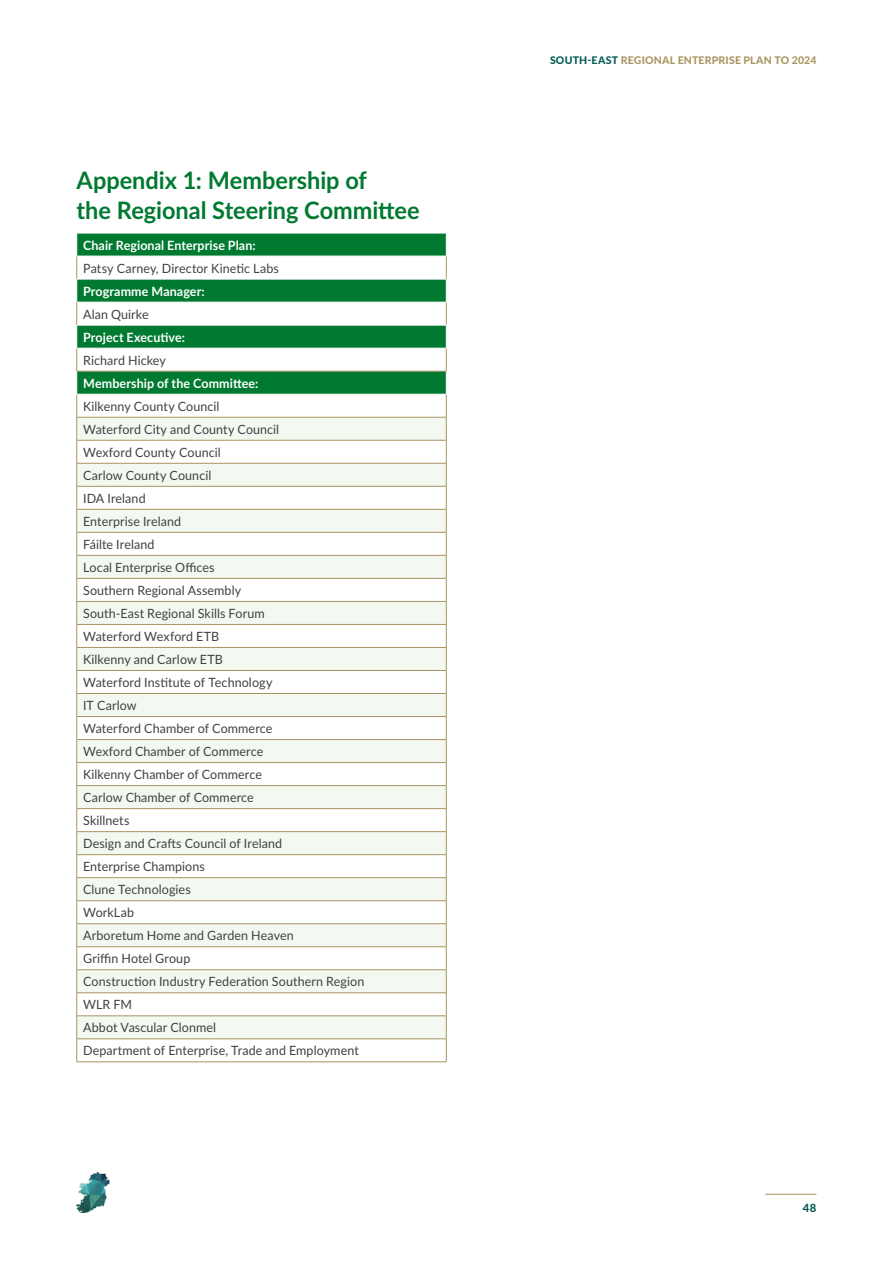
<style>
.page{position:relative;width:893px;height:1263px;background:#fff}
.page>*{position:absolute;margin:0;border:0;box-sizing:border-box;transform-origin:0 0}
.t1{font:700 24px/30px "Lato";color:#007931}
.t2{font:12.75px/23px "Lato";letter-spacing:.005em;color:#414042}
.t3{font:700 12.75px "Lato";letter-spacing:.01em;color:#fff}
.t4{font:800 11.25px "Lato";color:#005952}
.t5{font:800 10.5px "Lato";letter-spacing:.02em;color:#a99562}
.s1{color:#005952}
</style>
<div class="page">
<hr style="left:765px;top:1194px;width:51px;height:1px;background:#a99562">
<img style="left:77px;top:1172px;width:32px;height:41px">
<svg style="left:77px;top:234px;width:369px;height:160px;fill:#007931"></svg>
<svg style="left:77px;top:418px;width:369px;height:620px;fill:#f3f9f1"></svg>
<hr style="left:77px;top:417px;width:369px;height:1px;background:#a99562">
<hr style="left:77px;top:440px;width:369px;height:1px;background:#a99562">
<hr style="left:77px;top:463px;width:369px;height:1px;background:#a99562">
<hr style="left:77px;top:486px;width:369px;height:1px;background:#a99562">
<hr style="left:77px;top:509px;width:369px;height:1px;background:#a99562">
<hr style="left:77px;top:532px;width:369px;height:1px;background:#a99562">
<hr style="left:77px;top:555px;width:369px;height:1px;background:#a99562">
<hr style="left:77px;top:578px;width:369px;height:1px;background:#a99562">
<hr style="left:77px;top:601px;width:369px;height:1px;background:#a99562">
<hr style="left:77px;top:624px;width:369px;height:1px;background:#a99562">
<hr style="left:77px;top:647px;width:369px;height:1px;background:#a99562">
<hr style="left:77px;top:670px;width:369px;height:1px;background:#a99562">
<hr style="left:77px;top:693px;width:369px;height:1px;background:#a99562">
<hr style="left:77px;top:716px;width:369px;height:1px;background:#a99562">
<hr style="left:77px;top:739px;width:369px;height:1px;background:#a99562">
<hr style="left:77px;top:762px;width:369px;height:1px;background:#a99562">
<hr style="left:77px;top:785px;width:369px;height:1px;background:#a99562">
<hr style="left:77px;top:279px;width:369px;height:1px;background:#fff">
<hr style="left:77px;top:302px;width:369px;height:1px;background:#fff">
<hr style="left:77px;top:325px;width:369px;height:1px;background:#fff">
<hr style="left:77px;top:348px;width:369px;height:1px;background:#fff">
<hr style="left:77px;top:371px;width:369px;height:1px;background:#a99562">
<hr style="left:77px;top:808px;width:369px;height:1px;background:#a99562">
<hr style="left:77px;top:831px;width:369px;height:1px;background:#a99562">
<hr style="left:77px;top:854px;width:369px;height:1px;background:#a99562">
<hr style="left:77px;top:877px;width:369px;height:1px;background:#a99562">
<hr style="left:77px;top:900px;width:369px;height:1px;background:#a99562">
<hr style="left:77px;top:923px;width:369px;height:1px;background:#a99562">
<hr style="left:77px;top:946px;width:369px;height:1px;background:#a99562">
<hr style="left:77px;top:969px;width:369px;height:1px;background:#a99562">
<hr style="left:77px;top:992px;width:369px;height:1px;background:#a99562">
<hr style="left:77px;top:1015px;width:369px;height:1px;background:#a99562">
<hr style="left:77px;top:1038px;width:369px;height:1px;background:#a99562">
<hr style="left:77px;top:1061px;width:369px;height:1px;background:#a99562">
<svg style="left:446px;top:233px;width:1px;height:829px"></svg>
<svg style="left:76px;top:233px;width:1px;height:829px"></svg>
<hr style="left:77px;top:256px;width:369px;height:1px;background:#fff">
<h1 class="t1" style="left:77px;top:165px;width:345px">Appendix 1: Membership of<br>the Regional Steering Committee</h1>
<p class="t3" style="left:83px;top:236px;width:174px">Chair Regional Enterprise Plan:</p>
<p class="t2" style="left:83px;top:256px;width:197px">Patsy Carney, Director Kinetic Labs</p>
<p class="t3" style="left:83px;top:282px;width:123px">Programme Manager:</p>
<p class="t2" style="left:83px;top:302px;width:67px">Alan Quirke</p>
<p class="t3" style="left:83px;top:328px;width:103px">Project Executive:</p>
<p class="t2" style="left:83px;top:348px;width:84px">Richard Hickey</p>
<p class="t3" style="left:83px;top:374px;width:177px">Membership of the Committee:</p>
<p class="t2" style="left:83px;top:394px;width:283px">Kilkenny County Council<br>Waterford City and County Council<br>Wexford County Council<br>Carlow County Council<br>IDA Ireland<br>Enterprise Ireland<br>Fáilte Ireland<br>Local Enterprise Offices<br>Southern Regional Assembly<br>South-East Regional Skills Forum<br>Waterford Wexford ETB<br>Kilkenny and Carlow ETB<br>Waterford Institute of Technology<br>IT Carlow<br>Waterford Chamber of Commerce<br>Wexford Chamber of Commerce<br>Kilkenny Chamber of Commerce<br>Carlow Chamber of Commerce<br>Skillnets<br>Design and Crafts Council of Ireland<br>Enterprise Champions<br>Clune Technologies<br>WorkLab<br>Arboretum Home and Garden Heaven<br>Griffin Hotel Group<br>Construction Industry Federation Southern Region<br>WLR FM<br>Abbot Vascular Clonmel<br>Department of Enterprise, Trade and Employment</p>
<p class="t5" style="left:550px;top:52px;width:268px"><span class="s1">SOUTH-EAST</span> REGIONAL ENTERPRISE PLAN TO 2024</p>
<p class="t4" style="left:803px;top:1200px;width:15px">48</p>
</div>
